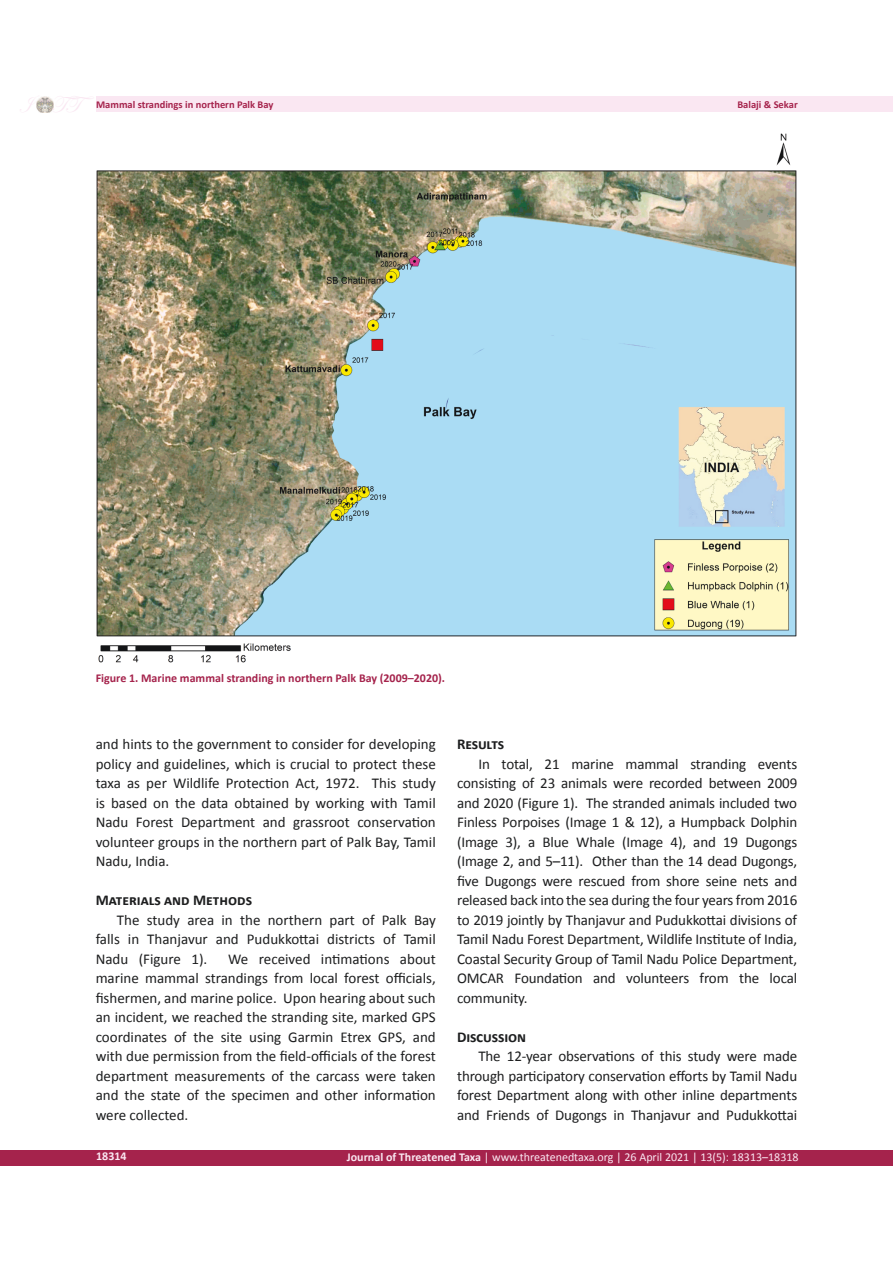
<style>
.page{position:relative;width:893px;height:1263px;background:#fff}
.page>*{position:absolute;margin:0;border:0;box-sizing:border-box;transform-origin:0 0}
.t1{font:15px/19.5px "Calibri";letter-spacing:-.01em;color:#1d1e1f;text-align:justify}
.t2{font:15px "Calibri 2";letter-spacing:-.01em;color:#1d1e1f}
.t3{font:700 15px "Calibri";letter-spacing:-.01em;color:#1d1e1f}
.t4{font:12px "Calibri 2";color:#fae7f2}
.t5{font:700 12px "Calibri";color:#a5234c}
.t6{font:12px "Calibri Bold 2";color:#fae7f2}
.t7{font:10.5px "Calibri Bold 2";color:#a5234c}
.s1{font-family:"Calibri Bold 2"}
</style>
<div class="page">
<div style="left:96px;top:97px;width:797px;height:15px;background:#fae7f2"></div>
<div style="left:0;top:1150px;width:893px;height:16px;background:#a5234c"></div>
<img style="left:37px;top:96px;width:17px;height:16px">
<img style="left:96px;top:133px;width:701px;height:530px">
<p class="t7" style="left:96px;top:97px;width:179px">Mammal strandings in northern Palk Bay</p>
<p class="t7" style="left:737px;top:97px;width:62px">Balaji &amp; Sekar</p>
<p class="t5" style="left:96px;top:670px;width:351px">Figure 1. Marine mammal stranding in northern Palk Bay (2009–2020).</p>
<p class="t2" style="left:96px;top:734px;width:342px">and hints to the government to consider for developing</p>
<p class="t1" style="left:96px;top:754px;width:342px">policy and guidelines, which is crucial to protect these taxa as per Wildlife Protection Act, 1972. This study is based on the data obtained by working with Tamil Nadu Forest Department and grassroot conservation volunteer groups in the northern part of Palk Bay, Tamil Nadu, India.</p>
<p class="t3" style="left:96px;top:890px;width:158px">Materials and Methods</p>
<p class="t1" style="left:96px;top:910px;width:342px;text-indent:21px">The study area in the northern part of Palk Bay falls in Thanjavur and Pudukkottai districts of Tamil Nadu (Figure 1).</p>
<p class="t1" style="left:96px;top:949px;width:342px;text-indent:133px">We received intimations about marine mammal strandings from local forest officials, fishermen, and marine police. Upon hearing about such an incident, we reached the stranding site, marked GPS coordinates of the site using Garmin Etrex GPS, and with due permission from the field-officials of the forest department measurements of the carcass were taken and the state of the specimen and other information were collected.</p>
<p class="t3" style="left:457px;top:734px;width:48px">Results</p>
<p class="t2" style="left:478px;top:754px;width:320px">In total, 21 marine mammal stranding events</p>
<p class="t1" style="left:457px;top:773px;width:342px">consisting of 23 animals were recorded between 2009 and 2020 (Figure 1). The stranded animals included two Finless Porpoises (Image 1 &amp; 12), a Humpback Dolphin (Image 3), a Blue Whale (Image 4), and 19 Dugongs (Image 2, and 5–11). Other than the 14 dead Dugongs, five Dugongs were rescued from shore seine nets and released back into the sea during the four years from 2016 to 2019 jointly by Thanjavur and Pudukkottai divisions of Tamil Nadu Forest Department, Wildlife Institute of India, Coastal Security Group of Tamil Nadu Police Department, OMCAR Foundation and volunteers from the local community.</p>
<p class="t3" style="left:457px;top:1027px;width:70px">Discussion</p>
<p class="t1" style="left:457px;top:1046px;width:342px;text-indent:21px">The 12-year observations of this study were made through participatory conservation efforts by Tamil Nadu forest Department along with other inline departments and Friends of Dugongs in Thanjavur and Pudukkottai</p>
<p class="t6" style="left:96px;top:1149px;width:32px">18314</p>
<p class="t4" style="left:347px;top:1150px;width:453px"><span class="s1">Journal of Threatened Taxa</span> | www.threatenedtaxa.org | 26 April 2021 | 13(5): 18313–18318</p>
</div>
